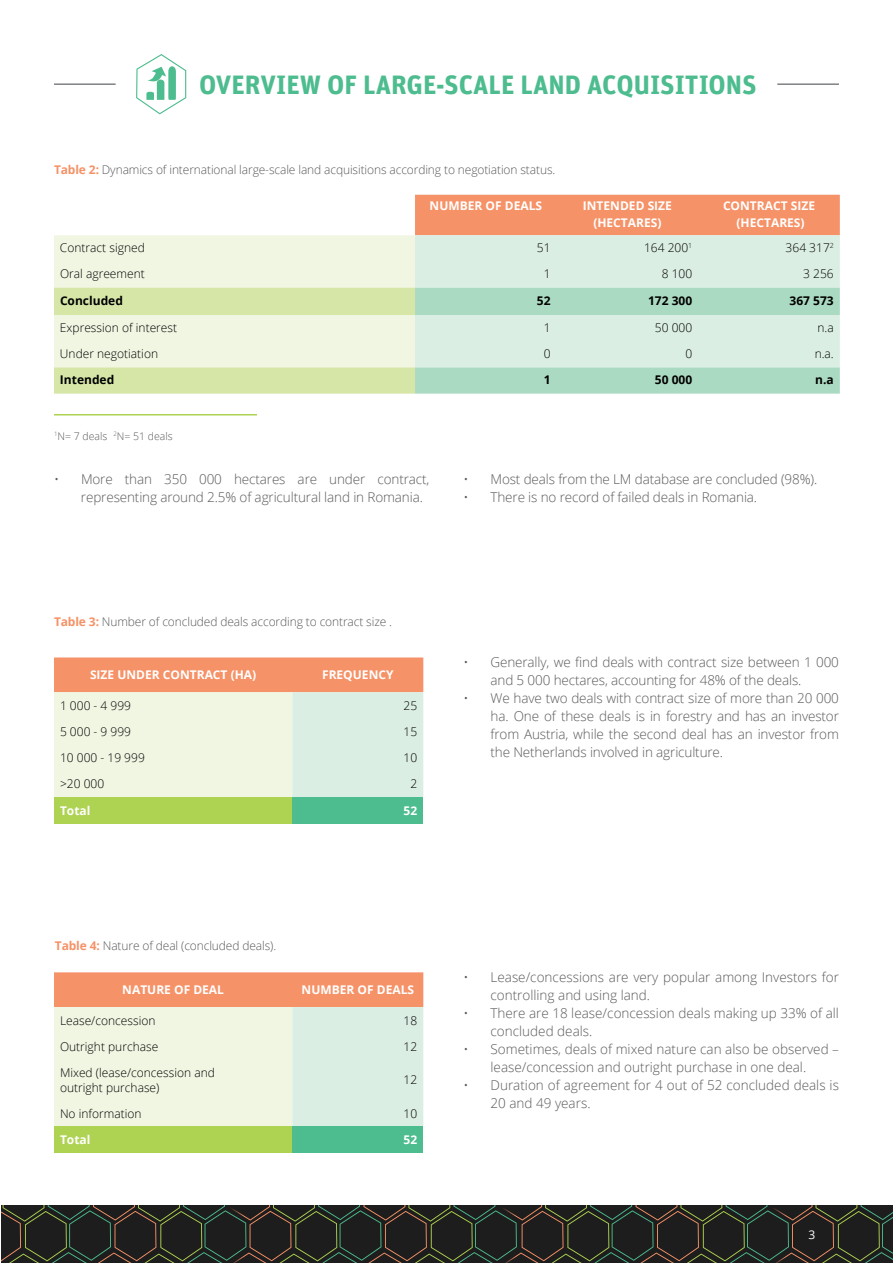
<style>
.page{position:relative;width:893px;height:1263px;background:#fff}
.page>*{position:absolute;margin:0;border:0;box-sizing:border-box;transform-origin:0 0}
.t1{font:700 26.7px "Unit";color:#4dbc8e}
.t2{font:300 13.5px/18px "Open Sans";letter-spacing:-.01em;color:#58595b}
.t3{font:300 12px/14.4px "Open Sans";color:#000}
.t4{font:300 12px "Open Sans";letter-spacing:-.01em;color:#58595b}
.t5{font:700 12px/16.5px "Open Sans";color:#fff;text-align:center}
.t6{font:700 12px "Open Sans";color:#000}
.t7{font:12px "Open Sans";color:#fff}
.t8{font:300 10.5px "Open Sans";color:#58595b}
.s1{font-weight:700;color:#f69267}
</style>
<div class="page">
<svg style="left:1px;top:1205px;width:892px;height:58px;background:#282923"></svg>
<svg style="left:136px;top:54px;width:50px;height:60px"></svg>
<hr style="left:54px;top:83px;width:62px;height:2px;background:#808285">
<hr style="left:777px;top:83px;width:62px;height:2px;background:#808285">
<div style="left:415px;top:195px;width:425px;height:40px;background:#f69267"></div>
<div style="left:54px;top:235px;width:361px;height:53px;background:#f0f6e2"></div>
<div style="left:415px;top:235px;width:425px;height:53px;background:#dbeee3"></div>
<svg style="left:54px;top:288px;width:786px;height:106px;background:#d1e8cb"></svg>
<svg style="left:54px;top:657px;width:369px;height:140px;background:#ecdbc4"></svg>
<div style="left:54px;top:797px;width:238px;height:26px;background:#aed251"></div>
<div style="left:292px;top:797px;width:131px;height:26px;background:#4dbc8e"></div>
<hr style="left:54px;top:414px;width:203px;height:1px;background:#aed251">
<svg style="left:54px;top:972px;width:369px;height:154px;background:#ebddc6"></svg>
<div style="left:54px;top:1126px;width:238px;height:26px;background:#aed251"></div>
<div style="left:292px;top:1126px;width:131px;height:26px;background:#4dbc8e"></div>
<h1 class="t1" style="left:199px;top:68px;width:180px">OVERVIEW OF LARGE</h1>
<h1 class="t1" style="left:436px;top:68px;width:23px">-SCALE</h1>
<h1 class="t1" style="left:520px;top:68px;width:16px">LAND</h1>
<h1 class="t1" style="left:587px;top:68px;width:15px">ACQUISITIONS</h1>
<p class="t4" style="left:54px;top:162px;width:503px"><span class="s1">TABLE 2:</span> Dynamics of international large-scale land acquisitions according to negotiation status.</p>
<p class="t5" style="left:430px;top:197px;width:114px">NUMBER OF DEALS</p>
<p class="t5" style="left:583px;top:197px;width:91px">I NTENDED SIZE (HECTARES)</p>
<p class="t5" style="left:723px;top:197px;width:94px">CONTRACT SIZE (HECTARES)</p>
<p class="t3" style="left:60px;top:240px;width:86px">Contract signed</p>
<p class="t3" style="left:537px;top:240px;width:15px">51</p>
<p class="t3" style="left:644px;top:240px;width:50px">164 200<sup>1</sup></p>
<p class="t3" style="left:786px;top:240px;width:50px">364 317<sup>2</sup></p>
<p class="t3" style="left:60px;top:266px;width:86px">Oral agreement</p>
<p class="t3" style="left:544px;top:266px;width:8px">1</p>
<p class="t3" style="left:662px;top:266px;width:32px">8 100</p>
<p class="t3" style="left:803px;top:266px;width:32px">3 256</p>
<p class="t6" style="left:60px;top:292px;width:64px">CONCLUDED</p>
<p class="t6" style="left:537px;top:292px;width:15px">52</p>
<p class="t6" style="left:648px;top:292px;width:46px">172 300</p>
<p class="t6" style="left:790px;top:292px;width:46px">367 573</p>
<p class="t3" style="left:60px;top:320px;width:119px">Expression of interest</p>
<p class="t3" style="left:544px;top:320px;width:8px">1</p>
<p class="t3" style="left:655px;top:320px;width:39px">50 000</p>
<p class="t3" style="left:817px;top:320px;width:18px">n.a</p>
<p class="t3" style="left:60px;top:346px;width:100px">Under negotiation</p>
<p class="t3" style="left:544px;top:346px;width:8px">0</p>
<p class="t3" style="left:685px;top:346px;width:8px">0</p>
<p class="t3" style="left:815px;top:346px;width:21px">n.a.</p>
<p class="t6" style="left:60px;top:371px;width:56px">I NTENDED</p>
<p class="t6" style="left:544px;top:371px;width:8px">1</p>
<p class="t6" style="left:655px;top:371px;width:39px">50 000</p>
<p class="t6" style="left:815px;top:371px;width:20px">N.A</p>
<p class="t8" style="left:54px;top:429px;width:120px"><sup>1</sup>N= 7 deals <sup>2</sup>N= 51 deals</p>
<p class="t2" style="left:81px;top:470px;width:350px;text-indent:-27px">• More than 350 000 hectares are under contract, representing around 2.5% of agricultural land in Romania.</p>
<p class="t2" style="left:463px;top:470px;width:355px">• Most deals from the LM database are concluded (98%).</p>
<p class="t2" style="left:463px;top:488px;width:295px">• There is no record of failed deals in Romania.</p>
<p class="t4" style="left:54px;top:614px;width:340px"><span class="s1">TABLE 3:</span> Number of concluded deals according to contract size .</p>
<p class="t5" style="left:90px;top:666px;width:168px">SIZE UNDER CONTRACT (HA)</p>
<p class="t5" style="left:322px;top:666px;width:73px">FREQUENCY</p>
<p class="t3" style="left:60px;top:698px;width:73px">1 000 - 4 999</p>
<p class="t3" style="left:404px;top:698px;width:15px">25</p>
<p class="t3" style="left:60px;top:724px;width:73px">5 000 - 9 999</p>
<p class="t3" style="left:404px;top:724px;width:15px">15</p>
<p class="t3" style="left:60px;top:750px;width:86px">10 000 - 19 999</p>
<p class="t3" style="left:404px;top:750px;width:15px">10</p>
<p class="t3" style="left:60px;top:776px;width:46px">&gt;20 000</p>
<p class="t3" style="left:410px;top:776px;width:8px">2</p>
<p class="t5" style="left:60px;top:802px;width:32px">TOTAL</p>
<p class="t5" style="left:404px;top:802px;width:15px">52</p>
<p class="t2" style="left:490px;top:652px;width:350px;text-indent:-27px">• Generally, we find deals with contract size between 1 000 and 5 000 hectares, accounting for 48% of the deals.</p>
<p class="t2" style="left:490px;top:688px;width:350px;text-align:justify;text-indent:-27px">• We have two deals with contract size of more than 20 000 ha. One of these deals is in forestry and has an investor from Austria, while the second deal has an investor from the Netherlands involved in agriculture.</p>
<p class="t4" style="left:55px;top:938px;width:223px"><span class="s1">TABLE 4:</span> Nature of deal (concluded deals).</p>
<p class="t5" style="left:122px;top:981px;width:103px">NATURE OF DEAL</p>
<p class="t5" style="left:302px;top:981px;width:114px">NUMBER OF DEALS</p>
<p class="t3" style="left:60px;top:1013px;width:97px">Lease/concession</p>
<p class="t3" style="left:404px;top:1013px;width:15px">18</p>
<p class="t3" style="left:60px;top:1039px;width:100px">Outright purchase</p>
<p class="t3" style="left:404px;top:1039px;width:15px">12</p>
<p class="t3" style="left:60px;top:1065px;width:156px">Mixed (lease/concession and outright purchase)</p>
<p class="t3" style="left:404px;top:1072px;width:15px">12</p>
<p class="t3" style="left:60px;top:1106px;width:83px">No information</p>
<p class="t3" style="left:404px;top:1106px;width:15px">10</p>
<p class="t5" style="left:60px;top:1131px;width:32px">TOTAL</p>
<p class="t5" style="left:404px;top:1131px;width:15px">52</p>
<p class="t2" style="left:490px;top:967px;width:350px;text-indent:-27px">• Lease/concessions are very popular among Investors for controlling and using land.</p>
<p class="t2" style="left:490px;top:1003px;width:350px;text-indent:-27px">• There are 18 lease/concession deals making up 33% of all concluded deals.</p>
<p class="t2" style="left:463px;top:1039px;width:377px;text-align:center">• Sometimes, deals of mixed nature can also be observed – lease/concession and outright purchase in one deal.</p>
<p class="t2" style="left:490px;top:1075px;width:350px;text-indent:-27px">• Duration of agreement for 4 out of 52 concluded deals is<br>20 and 49 years.</p>
<p class="t7" style="left:808px;top:1226px;width:8px">3</p>
</div>
